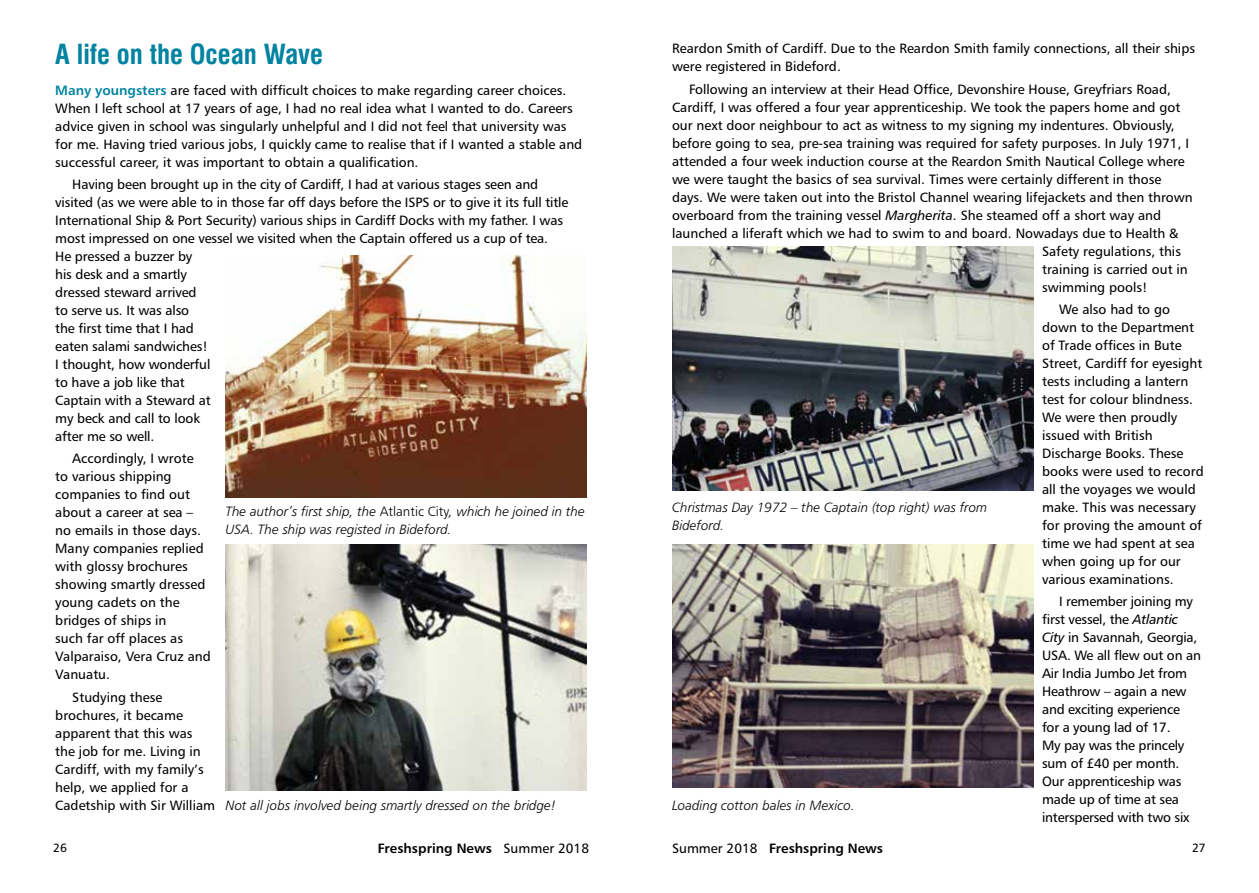
<style>
.page{position:relative;width:1259px;height:893px;background:#fff}
.page>*{position:absolute;margin:0;border:0;box-sizing:border-box;transform-origin:0 0}
.t1{font:700 condensed 27px "Swiss 721 BT";color:#0083a1}
.t2{font:13.5px/18px "Humanist 777 BT Roman B";color:#000}
.t3{font:13.5px/18px "Humanist 777 BT Light Italic B";color:#000}
.t4{font:13.5px "Humanist 777 BT Bold B";color:#000}
.t5{font:12px "Humanist 777 BT Roman B";color:#000}
.s1{font-family:"Humanist 777 BT Bold B";color:#0083a1}
.s2{font-family:"Humanist 777 BT Light B"}
.s3{font-family:"Humanist 777 BT Italic B"}
.s4{font-family:"Humanist 777 BT Roman B"}
</style>
<div class="page">
<img style="left:225px;top:255px;width:362px;height:242px">
<img style="left:225px;top:544px;width:362px;height:247px">
<img style="left:672px;top:247px;width:361px;height:243px">
<img style="left:672px;top:544px;width:361px;height:244px">
<h1 class="t1" style="left:55px;top:38px;width:269px">A life on the Ocean Wave</h1>
<p class="t2" style="left:55px;top:81px;width:528px"><span class="s1">Many youngsters</span> are faced with difficult choices to make regarding career choices.<br>When I left school at 17 years of age, I had no real idea what I wanted to do. Careers advice given in school was singularly unhelpful and I did not feel that university was for me. Having tried various jobs, I quickly came to realise that if I wanted a stable and successful career, it was important to obtain a qualification.</p>
<p class="t2" style="left:55px;top:175px;width:514px;text-indent:17px">Having been brought up in the city of Cardiff, I had at various stages seen and visited (as we were able to in those far off days before the ISPS or to give it its full title International Ship &amp; Port Security) various ships in Cardiff Docks with my father. I was most impressed on one vessel we visited when the Captain offered us a cup of tea.<br>He pressed a buzzer by<br>his desk and a smartly<br>dressed steward arrived<br>to serve us. It was also<br>the first time that I had<br>eaten salami sandwiches!<br>I thought, how wonderful<br>to have a job like that<br>Captain with a Steward at<br>my beck and call to look<br>after me so well.</p>
<p class="t2" style="left:55px;top:449px;width:157px;text-indent:17px">Accordingly, I wrote<br>to various shipping companies to find out about a career at sea – no emails in those days.<br>Many companies replied with glossy brochures showing smartly dressed young cadets on the bridges of ships in<br>such far off places as<br>Valparaiso, Vera Cruz and<br>Vanuatu.</p>
<p class="t2" style="left:55px;top:688px;width:161px;text-indent:17px">Studying these brochures, it became apparent that this was the job for me. Living in<br>Cardiff, with my family’s help, we applied for a<br>Cadetship with Sir William</p>
<p class="t3" style="left:225px;top:502px;width:361px">The author’s first ship, the <span class="s2">Atlantic City</span>, which he joined in the<br>USA. The ship was registed in Bideford.</p>
<p class="t3" style="left:225px;top:796px;width:332px">Not all jobs involved being smartly dressed on the bridge!</p>
<p class="t2" style="left:672px;top:39px;width:524px">Reardon Smith of Cardiff. Due to the Reardon Smith family connections, all their ships were registered in Bideford.</p>
<p class="t2" style="left:689px;top:80px;width:483px">Following an interview at their Head Office, Devonshire House, Greyfriars Road,</p>
<p class="t2" style="left:672px;top:98px;width:510px">Cardiff, I was offered a four year apprenticeship. We took the papers home and got</p>
<p class="t2" style="left:672px;top:116px;width:504px">our next door neighbour to act as witness to my signing my indentures. Obviously,</p>
<p class="t2" style="left:672px;top:134px;width:518px">before going to sea, pre-sea training was required for safety purposes. In July 1971, I</p>
<p class="t2" style="left:672px;top:152px;width:514px">attended a four week induction course at the Reardon Smith Nautical College where</p>
<p class="t2" style="left:672px;top:170px;width:491px">we were taught the basics of sea survival. Times were certainly different in those</p>
<p class="t2" style="left:672px;top:188px;width:522px">days. We were taken out into the Bristol Channel wearing lifejackets and then thrown</p>
<p class="t2" style="left:672px;top:206px;width:490px">overboard from the training vessel <span class="s3">Margherita</span>. She steamed off a short way and</p>
<p class="t2" style="left:672px;top:224px;width:508px">launched a liferaft which we had to swim to and board. Nowadays due to Health &amp;</p>
<p class="t2" style="left:1042px;top:242px;width:140px">Safety regulations, this</p>
<p class="t2" style="left:1042px;top:260px;width:147px">training is carried out in</p>
<p class="t2" style="left:1042px;top:278px;width:107px">swimming pools!</p>
<p class="t2" style="left:1042px;top:300px;width:163px;text-indent:17px">We also had to go down to the Department of Trade offices in Bute<br>Street, Cardiff for eyesight tests including a lantern test for colour blindness.<br>We were then proudly issued with British<br>Discharge Books. These books were used to record all the voyages we would make. This was necessary for proving the amount of time we had spent at sea when going up for our various examinations.</p>
<p class="t2" style="left:1042px;top:592px;width:160px;text-indent:17px">I remember joining my first vessel, the <span class="s3">Atlantic<br>City</span> in Savannah, Georgia,<br>USA. We all flew out on an<br>Air India Jumbo Jet from<br>Heathrow – again a new and exciting experience<br>for a young lad of 17.<br>My pay was the princely sum of £40 per month.<br>Our apprenticeship was made up of time at sea interspersed with two six</p>
<p class="t3" style="left:672px;top:498px;width:317px">Christmas Day 1972 – the Captain (top right) was from<br>Bideford.</p>
<p class="t3" style="left:672px;top:796px;width:184px">Loading cotton bales in Mexico.</p>
<p class="t5" style="left:53px;top:840px;width:15px">26</p>
<p class="t4" style="left:378px;top:840px;width:213px">Freshspring News <span class="s4">Summer 2018</span></p>
<p class="t4" style="left:672px;top:840px;width:213px"><span class="s4">Summer 2018</span> Freshspring News</p>
<p class="t5" style="left:1192px;top:840px;width:15px">27</p>
</div>
